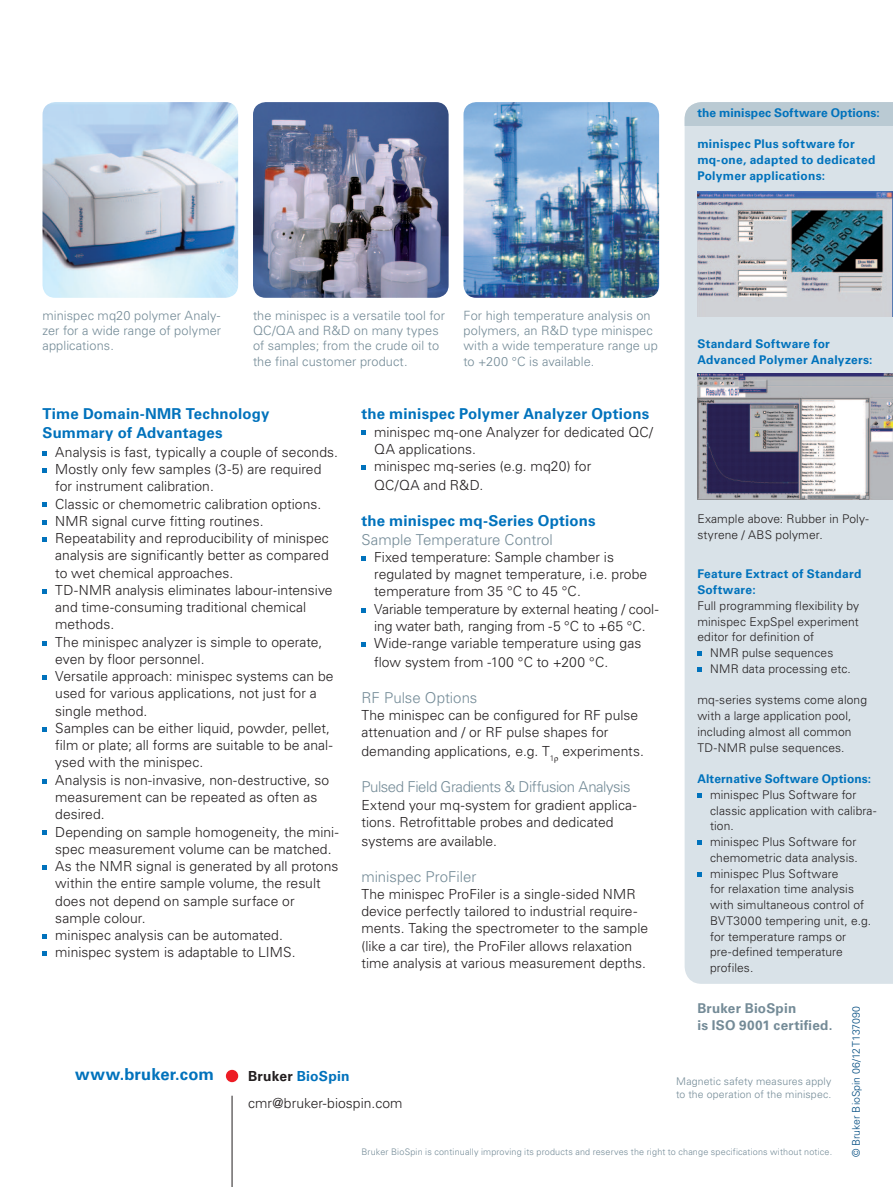
<style>
.page{position:relative;width:893px;height:1187px;background:#fff}
.page>*{position:absolute;margin:0;border:0;box-sizing:border-box;transform-origin:0 0}
.t1{font:700 16.5px "Univers LT Std";letter-spacing:.01em;color:#0072bc}
.t2{font:700 15px/18.8px "Univers LT Std";letter-spacing:.01em;color:#0072bc}
.t3{font:300 15px "Univers LT Std";letter-spacing:-.005em;color:#748b97}
.t4{font:300 15px "Univers LT Std";letter-spacing:-.03em;color:#748b97}
.t5{font:300 13.8px/17.2px "Univers LT Std";color:#231f20}
.t6{font:700 13.5px/16.2px "Univers LT Std";letter-spacing:.015em;color:#748b97}
.t7{font:300 12.75px/15.3px "Univers LT Std";letter-spacing:.005em;color:#748b97}
.t8{font:300 12px/15.8px "Univers LT Std";letter-spacing:.01em;color:#231f20}
.t9{font:700 12px/15.8px "Univers LT Std";letter-spacing:.02em;color:#0072bc}
.t10{font:300 10.5px/12.6px "Univers LT Std";letter-spacing:.015em;color:#748b97}
.t11{font:300 10.5px "Univers LT Std";color:#004b80}
.t12{font:300 9px "Univers LT Std";letter-spacing:.02em;color:#748b97}
.s1{font-weight:700}
.s2{font-weight:700;color:#0072bc}
</style>
<div class="page">
<div style="left:685px;top:125px;width:208px;height:858px;background:#d9e2e8"></div>
<div style="left:685px;top:102px;width:208px;height:23px;background:#bacad3"></div>
<img style="left:43px;top:102px;width:195px;height:196px">
<img style="left:253px;top:102px;width:196px;height:196px">
<img style="left:463px;top:102px;width:196px;height:196px">
<hr style="left:232px;top:1095px;width:1px;height:91px;background:#231f20">
<div style="left:226px;top:1069px;width:12px;height:13px;background:#ed1c24;border-radius:50%"></div>
<svg style="left:43px;top:451px;width:4px;height:4px"></svg>
<svg style="left:43px;top:468px;width:4px;height:4px"></svg>
<svg style="left:43px;top:503px;width:4px;height:4px"></svg>
<svg style="left:43px;top:520px;width:4px;height:4px"></svg>
<svg style="left:43px;top:537px;width:4px;height:4px"></svg>
<svg style="left:43px;top:589px;width:4px;height:4px"></svg>
<svg style="left:43px;top:641px;width:4px;height:4px"></svg>
<svg style="left:43px;top:675px;width:4px;height:4px"></svg>
<svg style="left:43px;top:727px;width:4px;height:4px"></svg>
<svg style="left:43px;top:779px;width:4px;height:4px"></svg>
<svg style="left:43px;top:830px;width:4px;height:5px"></svg>
<svg style="left:43px;top:865px;width:4px;height:4px"></svg>
<svg style="left:43px;top:934px;width:4px;height:4px"></svg>
<svg style="left:43px;top:951px;width:4px;height:4px"></svg>
<svg style="left:361px;top:431px;width:5px;height:4px"></svg>
<svg style="left:361px;top:465px;width:5px;height:4px"></svg>
<svg style="left:361px;top:556px;width:5px;height:4px"></svg>
<svg style="left:361px;top:608px;width:5px;height:4px"></svg>
<svg style="left:361px;top:642px;width:5px;height:4px"></svg>
<svg style="left:697px;top:651px;width:5px;height:4px"></svg>
<svg style="left:697px;top:667px;width:5px;height:4px"></svg>
<svg style="left:697px;top:793px;width:5px;height:4px"></svg>
<svg style="left:697px;top:840px;width:5px;height:4px"></svg>
<svg style="left:697px;top:871px;width:5px;height:5px"></svg>
<img style="left:697px;top:191px;width:196px;height:126px">
<img style="left:697px;top:373px;width:195px;height:126px">
<p class="t9" style="left:697px;top:105px;width:184px">the minispec Software Options:</p>
<p class="t9" style="left:697px;top:136px;width:179px">minispec Plus software for mq-one, adapted to dedicated<br>Polymer applications:</p>
<p class="t7" style="left:253px;top:307px;width:193px">the minispec is a versatile tool for<br>QC/QA and R&amp;D on many types of samples; from the crude oil to the final customer product.</p>
<p class="t7" style="left:43px;top:307px;width:180px;text-align:justify">minispec mq20 polymer Analy&shy;zer for a wide range of polymer applications.</p>
<p class="t7" style="left:463px;top:307px;width:196px">For high temperature analysis on polymers, an R&amp;D type minispec with a wide temperature range up to +200 °C is available.</p>
<p class="t2" style="left:43px;top:405px;width:229px">Time Domain-NMR Technology<br>Summary of Advantages</p>
<p class="t5" style="left:55px;top:443px;width:285px">Analysis is fast, typically a couple of seconds.<br>Mostly only few samples (3-5) are required for instrument calibration.<br>Classic or chemometric calibration options.<br>NMR signal curve fitting routines.<br>Repeatability and reproducibility of minispec analysis are significantly better as compared to wet chemical approaches.<br>TD-NMR analysis eliminates labour-intensive and time-consuming traditional chemical methods.<br>The minispec analyzer is simple to operate, even by floor personnel.<br>Versatile approach: minispec systems can be used for various applications, not just for a single method.<br>Samples can be either liquid, powder, pellet, film or plate; all forms are suitable to be anal&shy;ysed with the minispec.<br>Analysis is non-invasive, non-destructive, so measurement can be repeated as often as desired.<br>Depending on sample homogeneity, the mini&shy;spec measurement volume can be matched.<br>As the NMR signal is generated by all protons within the entire sample volume, the result does not depend on sample surface or sample colour.<br>minispec analysis can be automated. minispec system is adaptable to LIMS.</p>
<p class="t2" style="left:361px;top:405px;width:289px">the minispec Polymer Analyzer Options</p>
<p class="t5" style="left:374px;top:423px;width:280px">minispec mq-one Analyzer for dedicated QC/<br>QA applications.<br>minispec mq-series (e.g. mq20) for</p>
<p class="t5" style="left:374px;top:476px;width:111px">QC/QA and R&amp;D.</p>
<p class="t2" style="left:361px;top:511px;width:236px">the minispec mq-Series Options</p>
<p class="t3" style="left:361px;top:530px;width:193px">Sample Temperature Control</p>
<p class="t5" style="left:374px;top:548px;width:286px">Fixed temperature: Sample chamber is regulated by magnet temperature, i.e. probe temperature from 35 °C to 45 °C.<br>Variable temperature by external heating / cool&shy;ing water bath, ranging from -5 °C to +65 °C.<br>Wide-range variable temperature using gas</p>
<p class="t5" style="left:374px;top:653px;width:236px">flow system from -100 °C to +200 °C.</p>
<p class="t3" style="left:361px;top:688px;width:117px">RF Pulse Options</p>
<p class="t5" style="left:361px;top:706px;width:278px">The minispec can be configured for RF pulse attenuation and / or RF pulse shapes for</p>
<p class="t5" style="left:361px;top:742px;width:284px">demanding applications, e.g. T<sub>1</sub> experiments.</p>
<p class="t4" style="left:361px;top:777px;width:271px">Pulsed Field Gradients &amp; Diffusion Analysis</p>
<p class="t5" style="left:361px;top:796px;width:277px">Extend your mq-system for gradient applica&shy;tions. Retrofittable probes and dedicated</p>
<p class="t5" style="left:361px;top:832px;width:137px">systems are available.</p>
<p class="t3" style="left:361px;top:867px;width:116px">minispec ProFiler</p>
<p class="t5" style="left:361px;top:885px;width:288px">The minispec ProFiler is a single-sided NMR device perfectly tailored to industrial require&shy;ments. Taking the spectrometer to the sample (like a car tire), the ProFiler allows relaxation time analysis at various measurement depths.</p>
<p class="t9" style="left:697px;top:336px;width:177px">Standard Software for<br>Advanced Polymer Analyzers:</p>
<p class="t8" style="left:697px;top:511px;width:173px">Example above: Rubber in Poly&shy;styrene / ABS polymer.</p>
<p class="t9" style="left:697px;top:566px;width:165px">Feature Extract of Standard<br>Software:</p>
<p class="t8" style="left:697px;top:597px;width:163px">Full programming flexibility by</p>
<p class="t8" style="left:697px;top:613px;width:163px">minispec ExpSpel experiment</p>
<p class="t8" style="left:697px;top:629px;width:118px">editor for definition of</p>
<p class="t8" style="left:710px;top:645px;width:125px">NMR pulse sequences</p>
<p class="t8" style="left:710px;top:660px;width:142px">NMR data processing etc.</p>
<p class="t8" style="left:697px;top:692px;width:171px">mq-series systems come along with a large application pool, including almost all common<br>TD-NMR pulse sequences.</p>
<p class="t9" style="left:697px;top:771px;width:175px">Alternative Software Options:</p>
<p class="t8" style="left:710px;top:786px;width:168px">minispec Plus Software for classic application with calibra&shy;tion.<br>minispec Plus Software for chemometric data analysis. minispec Plus Software<br>for relaxation time analysis with simultaneous control of<br>BVT3000 tempering unit, e.g. for temperature ramps or pre-defined temperature profiles.</p>
<p class="t6" style="left:697px;top:1000px;width:137px">Bruker BioSpin<br>is ISO 9001 certified.</p>
<p class="t1" style="left:75px;top:1064px;width:140px">www.bruker.com</p>
<p class="t5" style="left:248px;top:1062px;width:156px;line-height:27.3px"><span class="s1">Bruker</span> <span class="s2">BioSpin </span>cmr@bruker-biospin.com</p>
<p class="t12" style="left:361px;top:1146px;width:472px">Bruker BioSpin is continually improving its products and reserves the right to change specifications without notice.</p>
<p class="t10" style="left:676px;top:1074px;width:157px">Magnetic safety measures apply to the operation of the minispec.</p>
<p class="t11" style="left:850px;top:1157px;width:152px;rotate:-90deg">© Bruker BioSpin 06/12 T137090</p>
</div>
